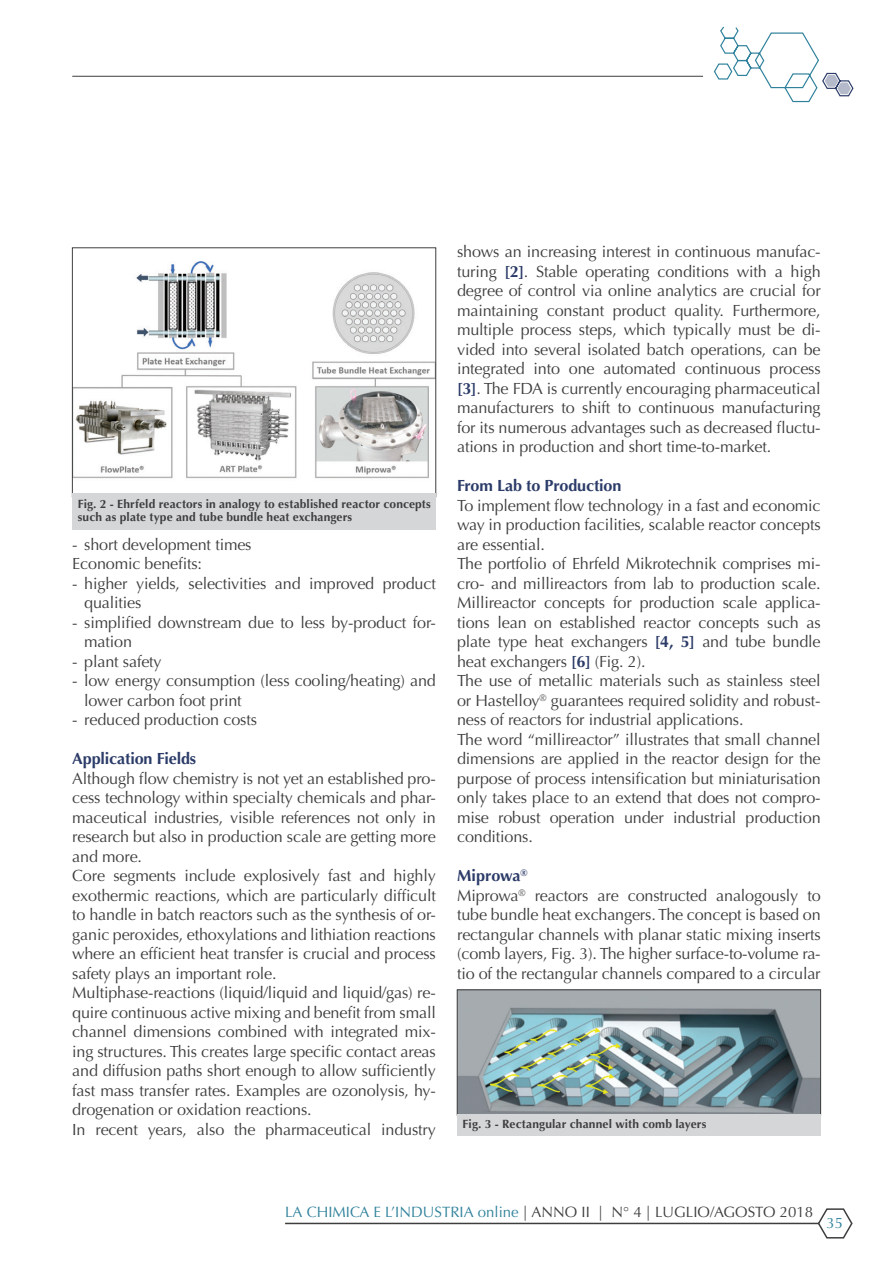
<style>
.page{position:relative;width:893px;height:1263px;background:#fff}
.page>*{position:absolute;margin:0;border:0;box-sizing:border-box;transform-origin:0 0}
.Listenabsatz{font:16.2px/19.5px "Optima";letter-spacing:-.01em;color:#3e3e3f;text-align:justify}
.t1{font:700 16.2px "Optima";letter-spacing:-.01em;color:#2c3c69}
.t2{font:15px "Optima";color:#3e3e3f}
.t3{font:15px "Optima";color:#30829c}
.Dida{font:700 12px/13.5px "Optima";letter-spacing:.01em;color:#3e3e3f}
.s1{font-weight:700;color:#2c3c69}
.s2{color:#30829c}
</style>
<div class="page">
<hr style="left:72px;top:76px;width:631px;height:1px;background:#3e3e3f">
<svg style="left:713px;top:26px;width:141px;height:77px"></svg>
<svg style="left:285px;top:1208px;width:568px;height:31px"></svg>
<img style="left:74px;top:261px;width:360px;height:218px">
<div style="left:72px;top:493px;width:364px;height:36px;background:#d5d6d8"></div>
<img style="left:459px;top:992px;width:360px;height:121px">
<div style="left:457px;top:990px;width:364px;height:125px;border:1px solid #3e3e3f"></div>
<div style="left:457px;top:1114px;width:364px;height:22px;background:#d5d6d8"></div>
<p class="Dida" style="left:78px;top:497px;width:355px">Fig. 2 - Ehrfeld reactors in analogy to established reactor concepts such as plate type and tube bundle heat exchangers</p>
<p class="Listenabsatz" style="left:72px;top:535px;width:181px">- short development times</p>
<p class="Listenabsatz" style="left:72px;top:554px;width:131px">Economic benefits:</p>
<p class="Listenabsatz" style="left:84px;top:574px;width:353px;text-indent:-12px">- higher yields, selectivities and improved product qualities</p>
<p class="Listenabsatz" style="left:84px;top:613px;width:353px;text-indent:-12px">- simplified downstream due to less by-product for&shy;mation</p>
<p class="Listenabsatz" style="left:72px;top:652px;width:91px">- plant safety</p>
<p class="Listenabsatz" style="left:84px;top:671px;width:353px;text-indent:-12px">- low energy consumption (less cooling/heating) and lower carbon foot print</p>
<p class="Listenabsatz" style="left:72px;top:710px;width:186px">- reduced production costs</p>
<p class="t1" style="left:72px;top:749px;width:125px">Application Fields</p>
<p class="Listenabsatz" style="left:72px;top:769px;width:365px">Although flow chemistry is not yet an established pro&shy;cess technology within specialty chemicals and phar&shy;maceutical industries, visible references not only in research but also in production scale are getting more and more.</p>
<p class="Listenabsatz" style="left:72px;top:866px;width:365px">Core segments include explosively fast and highly exothermic reactions, which are particularly difficult to handle in batch reactors such as the synthesis of or&shy;ganic peroxides, ethoxylations and lithiation reactions where an efficient heat transfer is crucial and process safety plays an important role.</p>
<p class="Listenabsatz" style="left:72px;top:983px;width:365px">Multiphase-reactions (liquid/liquid and liquid/gas) re&shy;quire continuous active mixing and benefit from small channel dimensions combined with integrated mix&shy;ing structures. This creates large specific contact areas and diffusion paths short enough to allow sufficiently fast mass transfer rates. Examples are ozonolysis, hy&shy;drogenation or oxidation reactions.</p>
<p class="Listenabsatz" style="left:72px;top:1120px;width:365px">In recent years, also the pharmaceutical industry</p>
<p class="Listenabsatz" style="left:457px;top:242px;width:365px">shows an increasing interest in continuous manufac&shy;turing <span class="s1">[2]</span>. Stable operating conditions with a high degree of control via online analytics are crucial for maintaining constant product quality. Furthermore, multiple process steps, which typically must be di&shy;vided into several isolated batch operations, can be integrated into one automated continuous process <span class="s1">[3]</span>. The FDA is currently encouraging pharmaceutical manufacturers to shift to continuous manufacturing for its numerous advantages such as decreased fluctu&shy;ations in production and short time-to-market.</p>
<p class="t1" style="left:457px;top:476px;width:166px">From Lab to Production</p>
<p class="Listenabsatz" style="left:457px;top:496px;width:365px">To implement flow technology in a fast and economic way in production facilities, scalable reactor concepts are essential.</p>
<p class="Listenabsatz" style="left:457px;top:554px;width:365px">The portfolio of Ehrfeld Mikrotechnik comprises mi&shy;cro- and millireactors from lab to production scale.<br>Millireactor concepts for production scale applica&shy;tions lean on established reactor concepts such as plate type heat exchangers <span class="s1">[4, 5]</span> and tube bundle heat exchangers <span class="s1">[6]</span> (Fig. 2).</p>
<p class="Listenabsatz" style="left:457px;top:671px;width:365px">The use of metallic materials such as stainless steel or Hastelloy<sup>®</sup> guarantees required solidity and robust&shy;ness of reactors for industrial applications.</p>
<p class="Listenabsatz" style="left:457px;top:730px;width:365px">The word “millireactor” illustrates that small channel dimensions are applied in the reactor design for the purpose of process intensification but miniaturisation only takes place to an extend that does not compro&shy;mise robust operation under industrial production conditions.</p>
<p class="t1" style="left:457px;top:866px;width:72px">Miprowa<sup>®</sup></p>
<p class="Listenabsatz" style="left:457px;top:886px;width:365px">Miprowa<sup>®</sup> reactors are constructed analogously to tube bundle heat exchangers. The concept is based on rectangular channels with planar static mixing inserts (comb layers, Fig. 3). The higher surface-to-volume ra&shy;tio of the rectangular channels compared to a circular</p>
<p class="Dida" style="left:463px;top:1118px;width:245px">Fig. 3 - Rectangular channel with comb layers</p>
<p class="t2" style="left:285px;top:1204px;width:529px"><span class="s2">LA CHIMICA E L’INDUSTRIA online</span> | ANNO II | N° 4 | LUGLIO/AGOSTO 2018</p>
<p class="t3" style="left:826px;top:1214px;width:18px">35</p>
</div>
